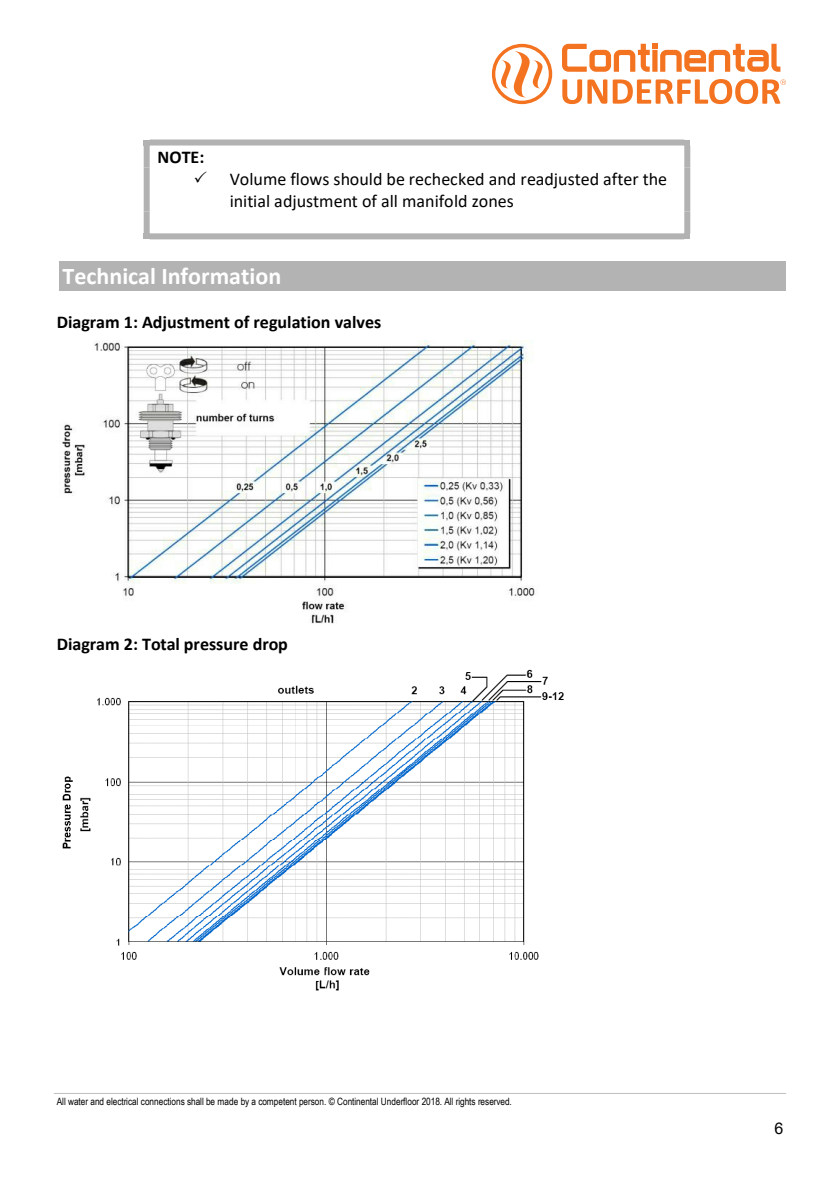
<style>
.page{position:relative;width:840px;height:1191px;background:#fff}
.page>*{position:absolute;margin:0;border:0;box-sizing:border-box;transform-origin:0 0}
.t1{font:700 24px "Calibri";color:#fff}
.t2{font:18px/21.8px "Calibri";color:#000}
.t3{font:700 18px "Calibri";color:#000}
.t4{font:16px "Arial";color:#000}
.t5{font:10px "Arial Narrow";color:#000}
</style>
<div class="page">
<hr style="left:54px;top:1093px;width:731px;height:1px;background:#c0c0c0">
<svg style="left:562px;top:79px;width:19px;height:25px"></svg>
<svg style="left:562px;top:44px;width:218px;height:28px"></svg>
<svg style="left:491px;top:44px;width:61px;height:60px"></svg>
<svg style="left:587px;top:79px;width:198px;height:25px"></svg>
<svg style="left:144px;top:139px;width:6px;height:6px"></svg>
<div style="left:150px;top:139px;width:534px;height:6px;background:#b2b2b2"></div>
<svg style="left:684px;top:139px;width:6px;height:6px"></svg>
<div style="left:144px;top:145px;width:6px;height:23px;background:#b2b2b2"></div>
<div style="left:684px;top:145px;width:6px;height:23px;background:#b2b2b2"></div>
<div style="left:144px;top:168px;width:6px;height:43px;background:#b2b2b2"></div>
<div style="left:684px;top:168px;width:6px;height:43px;background:#b2b2b2"></div>
<div style="left:144px;top:211px;width:6px;height:22px;background:#b2b2b2"></div>
<svg style="left:144px;top:233px;width:6px;height:6px"></svg>
<div style="left:150px;top:233px;width:534px;height:6px;background:#b2b2b2"></div>
<div style="left:684px;top:211px;width:6px;height:22px;background:#b2b2b2"></div>
<svg style="left:684px;top:233px;width:6px;height:6px"></svg>
<div style="left:60px;top:261px;width:725px;height:30px;background:#b3b3b3"></div>
<img style="left:61px;top:341px;width:474px;height:283px">
<img style="left:62px;top:669px;width:502px;height:321px">
<h2 class="t3" style="left:157px;top:149px;width:48px">NOTE:</h2>
<h2 class="t2" style="left:229px;top:169px;width:438px;text-indent:-36px">✓ Volume flows should be rechecked and readjusted after the initial adjustment of all manifold zones</h2>
<h1 class="t1" style="left:62px;top:266px;width:220px">Technical Information</h1>
<h2 class="t3" style="left:57px;top:314px;width:326px">Diagram 1: Adjustment of regulation valves</h2>
<h2 class="t3" style="left:57px;top:636px;width:233px">Diagram 2: Total pressure drop</h2>
<p class="t5" style="left:57px;top:1098px;width:456px">All water and electrical connections shall be made by a competent person. © Continental Underfloor 2018. All rights reserved.</p>
<h3 class="t4" style="left:773px;top:1122px;width:10px">6</h3>
</div>
